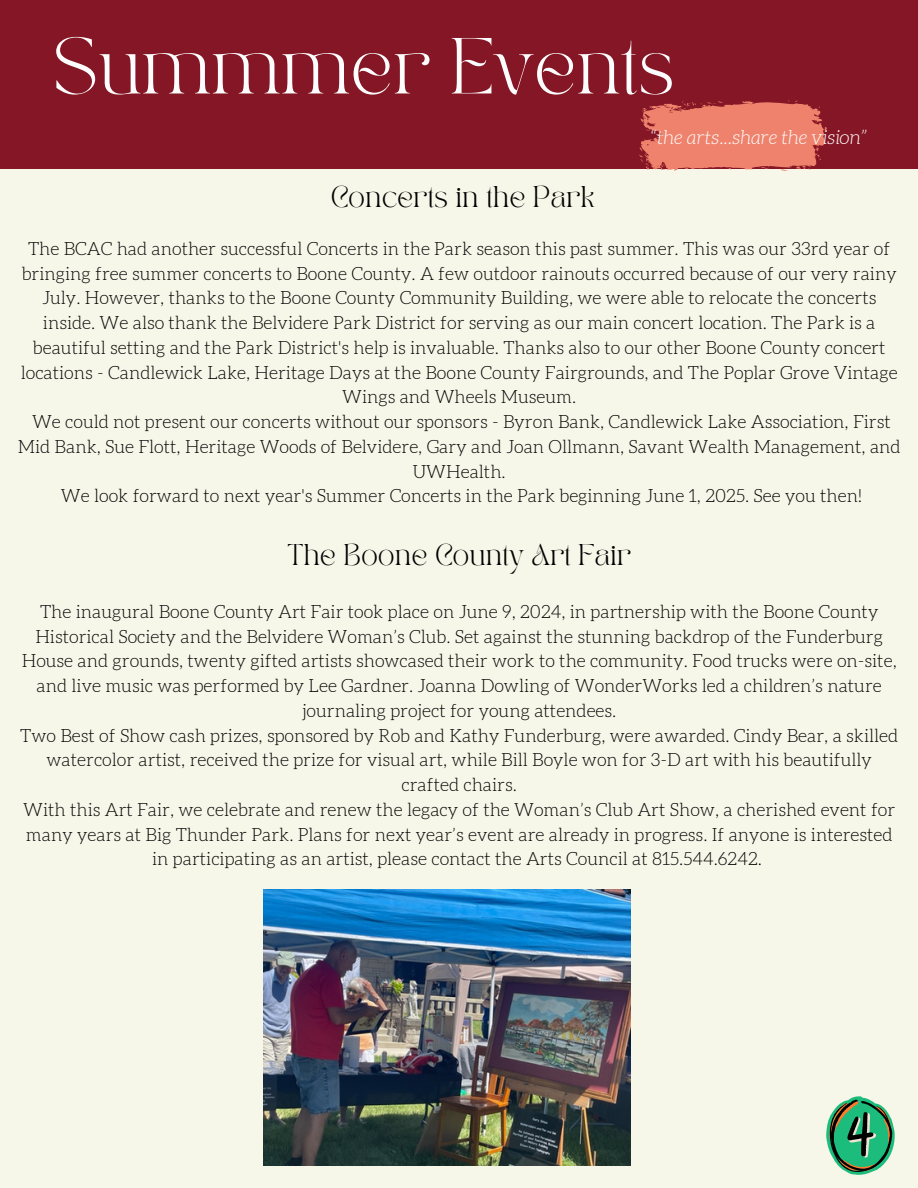
<style>
.page{position:relative;width:918px;height:1188px;background:#f6f6e9}
.page>*{position:absolute;margin:0;border:0;box-sizing:border-box;transform-origin:0 0}
.t1{font:55.5px "TAN PEARL Regular";color:#fdfdfd}
.t2{font:21px "TAN PEARL Regular";color:#000}
.t3{font:italic 300 19.5px "Aleo";color:#fdfdfd}
.t4{font:300 18px/24.8px "Aleo";color:#000;text-align:center}
</style>
<div class="page">
<div style="left:0;top:0;width:918px;height:168px;background:#851625"></div>
<svg style="left:639px;top:100px;width:188px;height:71px"></svg>
<img style="left:263px;top:889px;width:367px;height:276px">
<svg style="left:826px;top:1096px;width:69px;height:79px"></svg>
<p class="t1" style="left:53px;top:37px;width:624px">Summmer Events</p>
<h1 class="t3" style="left:650px;top:129px;width:219px">“the arts...share the vision”</h1>
<h2 class="t2" style="left:331px;top:185px;width:266px">Concerts in the Park</h2>
<h2 class="t4" style="left:21px;top:237px;width:878px">The BCAC had another successful Concerts in the Park season this past summer. This was our 33rd year of bringing free summer concerts to Boone County. A few outdoor rainouts occurred because of our very rainy July. However, thanks to the Boone County Community Building, we were able to relocate the concerts inside. We also thank the Belvidere Park District for serving as our main concert location. The Park is a beautiful setting and the Park District's help is invaluable. Thanks also to our other Boone County concert locations - Candlewick Lake, Heritage Days at the Boone County Fairgrounds, and The Poplar Grove Vintage Wings and Wheels Museum.</h2>
<p class="t4" style="left:18px;top:410px;width:884px">We could not present our concerts without our sponsors - Byron Bank, Candlewick Lake Association, First<br>Mid Bank, Sue Flott, Heritage Woods of Belvidere, Gary and Joan Ollmann, Savant Wealth Management, and<br>UWHealth.</p>
<p class="t4" style="left:61px;top:485px;width:802px">We look forward to next year's Summer Concerts in the Park beginning June 1, 2025. See you then!</p>
<p class="t2" style="left:287px;top:544px;width:345px">The Boone County Art Fair</p>
<h2 class="t4" style="left:22px;top:600px;width:877px">The inaugural Boone County Art Fair took place on June 9, 2024, in partnership with the Boone County Historical Society and the Belvidere Woman’s Club. Set against the stunning backdrop of the Funderburg House and grounds, twenty gifted artists showcased their work to the community. Food trucks were on-site, and live music was performed by Lee Gardner. Joanna Dowling of WonderWorks led a children’s nature journaling project for young attendees.</h2>
<p class="t4" style="left:20px;top:724px;width:880px">Two Best of Show cash prizes, sponsored by Rob and Kathy Funderburg, were awarded. Cindy Bear, a skilled watercolor artist, received the prize for visual art, while Bill Boyle won for 3-D art with his beautifully crafted chairs.</p>
<p class="t4" style="left:23px;top:798px;width:874px">With this Art Fair, we celebrate and renew the legacy of the Woman’s Club Art Show, a cherished event for many years at Big Thunder Park. Plans for next year’s event are already in progress. If anyone is interested in participating as an artist, please contact the Arts Council at 815.544.6242.</p>
</div>
